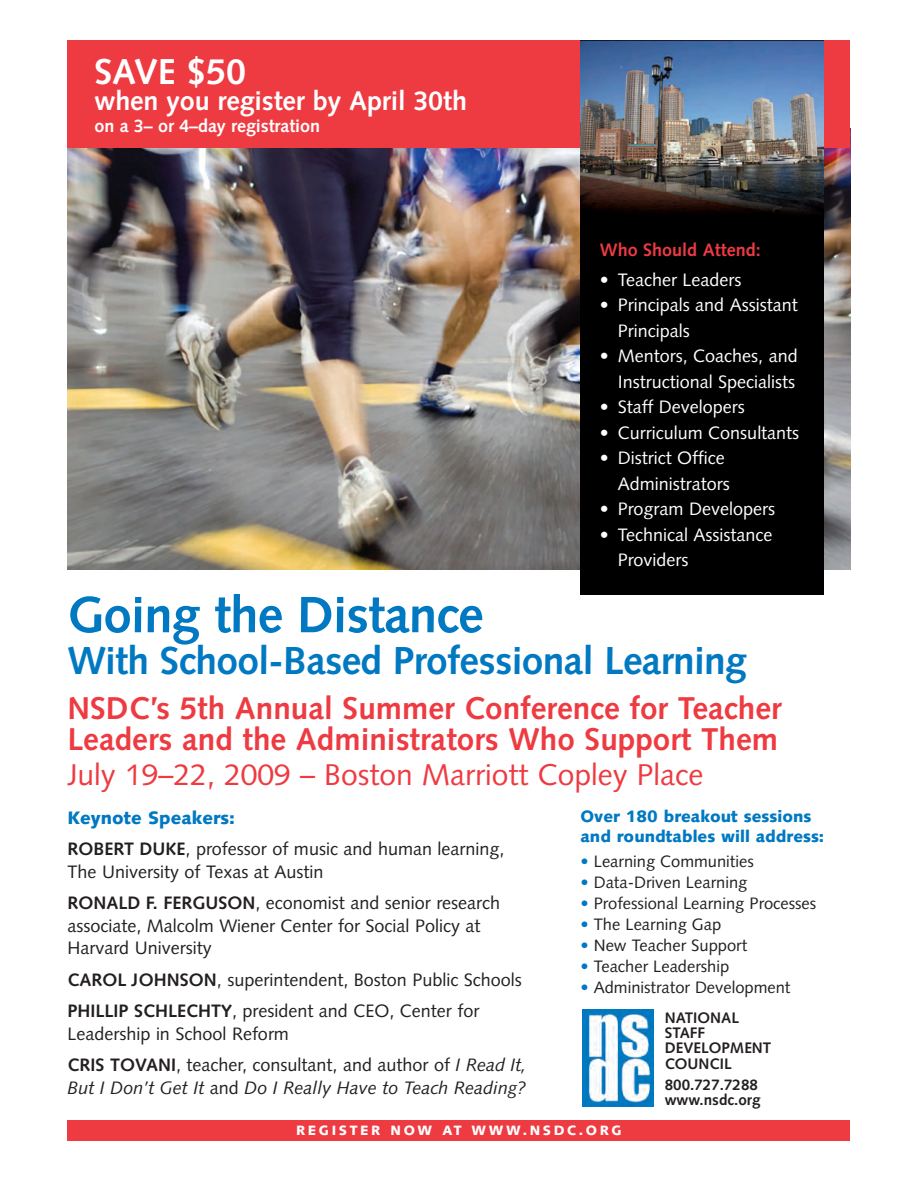
<style>
.page{position:relative;width:918px;height:1188px;background:#fff}
.page>*{position:absolute;margin:0;border:0;box-sizing:border-box;transform-origin:0 0}
.t1{font:700 51px "Syntax";letter-spacing:-.015em;color:#0079c2}
.t2{font:700 39px "Syntax";letter-spacing:-.015em;color:#0079c2}
.t3{font:700 36px "Syntax";letter-spacing:-.005em;color:#fff}
.t4{font:700 31.5px/31.5px "Syntax";color:#ee3a41}
.t5{font:30px "Syntax";color:#ee3a41}
.t6{font:700 27px "Syntax";letter-spacing:-.005em;color:#fff}
.t7{font:18px/31.5px "Syntax";color:#231f20}
.t8{font:18px/25.5px "Syntax";color:#fff}
.t9{font:italic 18px "Syntax";color:#231f20}
.t10{font:700 18px "Syntax";letter-spacing:-.005em;color:#fff}
.t11{font:700 18px "Syntax";color:#ee3a41}
.t12{font:16.5px "Syntax";color:#231f20}
.t13{font:900 16.5px/19.5px "Syntax";color:#0079c2}
.t14{font:700 15.3px/15.3px "Syntax";color:#231f20}
.t15{font:900 13.5px "Syntax";letter-spacing:.195em;color:#fff}
.s1{color:#0079c2}
.s2{font-weight:900;color:#0079c2}
.s3{font-weight:700}
.s4{font-style:italic}
.s5{font-style:normal}
</style>
<div class="page">
<img style="left:68px;top:148px;width:782px;height:421px">
<div style="left:68px;top:40px;width:782px;height:108px;background:#ee3a41"></div>
<img style="left:580px;top:41px;width:244px;height:553px">
<img style="left:582px;top:1010px;width:72px;height:97px">
<div style="left:68px;top:1120px;width:782px;height:21px;background:#ee3a41"></div>
<h3 class="t3" style="left:94px;top:57px;width:153px">SAVE $50</h3>
<h3 class="t6" style="left:94px;top:90px;width:374px">when you register by April 30th</h3>
<p class="t10" style="left:94px;top:119px;width:227px">on a 3– or 4–day registration</p>
<p class="t11" style="left:600px;top:242px;width:163px">Who Should Attend:</p>
<p class="t8" style="left:600px;top:268px;width:143px">• Teacher Leaders</p>
<p class="t8" style="left:618px;top:294px;width:182px;text-indent:-18px">• Principals and Assistant<br>Principals</p>
<p class="t8" style="left:600px;top:345px;width:200px;text-align:right">• Mentors, Coaches, and<br>Instructional Specialists</p>
<p class="t8" style="left:600px;top:396px;width:147px">• Staff Developers</p>
<p class="t8" style="left:600px;top:421px;width:201px">• Curriculum Consultants</p>
<p class="t8" style="left:600px;top:447px;width:131px;text-align:right">• District Office<br>Administrators</p>
<p class="t8" style="left:600px;top:498px;width:177px">• Program Developers</p>
<p class="t8" style="left:618px;top:523px;width:156px;text-indent:-18px">• Technical Assistance<br>Providers</p>
<h1 class="t1" style="left:68px;top:594px;width:418px">Going the Distance</h1>
<h2 class="t2" style="left:68px;top:645px;width:681px">With School-Based Professional Learning</h2>
<h3 class="t4" style="left:68px;top:695px;width:716px">NSDC’s 5th Annual Summer Conference for Teacher<br>Leaders and the Administrators Who Support Them</h3>
<h3 class="t5" style="left:68px;top:762px;width:638px">July 19–22, 2009 – Boston Marriott Copley Place</h3>
<p class="t13" style="left:581px;top:809px;width:245px">Over 180 breakout sessions and roundtables will address:</p>
<p class="t12" style="left:581px;top:855px;width:175px"><span class="s1">•</span> Learning Communities</p>
<p class="t12" style="left:581px;top:876px;width:168px"><span class="s1">•</span> Data-Driven Learning</p>
<p class="t12" style="left:581px;top:897px;width:237px"><span class="s1">•</span> Professional Learning Processes</p>
<p class="t12" style="left:581px;top:918px;width:142px"><span class="s1">•</span> The Learning Gap</p>
<p class="t12" style="left:581px;top:939px;width:168px"><span class="s1">•</span> New Teacher Support</p>
<p class="t12" style="left:581px;top:960px;width:150px"><span class="s1">•</span> Teacher Leadership</p>
<p class="t12" style="left:581px;top:981px;width:211px"><span class="s1">•</span> Administrator Development</p>
<p class="t7" style="left:68px;top:803px;width:439px"><span class="s2">Keynote Speakers:<br></span><span class="s3">ROBERT DUKE</span>, professor of music and human learning,</p>
<p class="t7" style="left:67px;top:857px;width:434px">The University of Texas at Austin<br><span class="s3">RONALD F. FERGUSON</span>, economist and senior research</p>
<p class="t7" style="left:67px;top:916px;width:415px;line-height:22.5px">associate, Malcolm Wiener Center for Social Policy at<br>Harvard University</p>
<p class="t7" style="left:68px;top:965px;width:456px"><span class="s3">CAROL JOHNSON</span>, superintendent, Boston Public Schools<br><span class="s3">PHILLIP SCHLECHTY</span>, president and CEO, Center for</p>
<p class="t7" style="left:68px;top:1019px;width:461px">Leadership in School Reform<br><span class="s3">CRIS TOVANI</span>, teacher, consultant, and author of <span class="s4">I Read It,</span></p>
<p class="t9" style="left:68px;top:1080px;width:460px">But I Don’t Get It <span class="s5">and</span> Do I Really Have to Teach Reading?</p>
<p class="t15" style="left:296px;top:1125px;width:327px">REGISTER NOW AT WWW.NSDC.ORG</p>
<p class="t14" style="left:665px;top:1011px;width:108px">NATIONAL<br>STAFF<br>DEVELOPMENT<br>COUNCIL</p>
<p class="t14" style="left:665px;top:1078px;width:97px">800.727.7288 www.nsdc.org</p>
</div>
